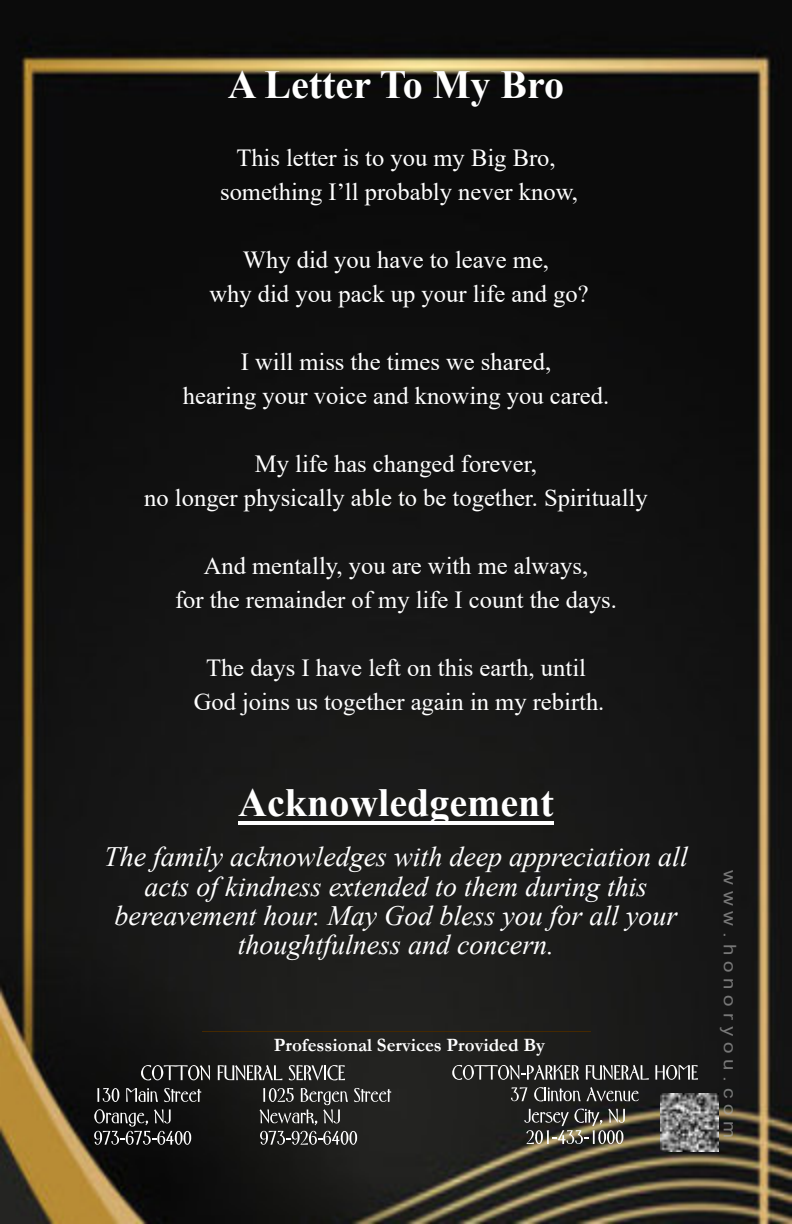
<style>
.page{position:relative;width:792px;height:1224px;background:#fff}
.page>*{position:absolute;margin:0;border:0;box-sizing:border-box;transform-origin:0 0}
.t1{font:700 40px "Times New Roman";color:#fff}
.t2{font:italic 28px/29.2px "Times New Roman";color:#fff;text-align:center}
.t3{font:24.6px/34px "Times New Roman";color:#fff;text-align:center}
.t4{font:700 19px "Garamond";color:#fff}
.t5{font:17.4px "Arial";letter-spacing:.285em;color:rgb(167 167 167/.68);scale:1.18 1}
</style>
<div class="page">
<img style="left:0;top:0;width:792px;height:1224px">
<hr style="left:202px;top:1031px;width:388px;height:1px;background:#452800">
<svg style="left:141px;top:1065px;width:69px;height:15px"></svg>
<svg style="left:218px;top:1065px;width:64px;height:15px"></svg>
<svg style="left:289px;top:1065px;width:56px;height:16px"></svg>
<svg style="left:97px;top:1088px;width:22px;height:14px"></svg>
<svg style="left:126px;top:1088px;width:32px;height:14px"></svg>
<svg style="left:164px;top:1088px;width:37px;height:14px"></svg>
<svg style="left:354px;top:1088px;width:37px;height:14px"></svg>
<svg style="left:260px;top:1088px;width:88px;height:37px;background:#484847"></svg>
<svg style="left:94px;top:1109px;width:97px;height:36px;background:#3b3b3b"></svg>
<svg style="left:260px;top:1131px;width:97px;height:14px"></svg>
<svg style="left:452px;top:1065px;width:127px;height:15px;background:#60605f"></svg>
<svg style="left:586px;top:1065px;width:63px;height:15px"></svg>
<svg style="left:655px;top:1065px;width:43px;height:15px"></svg>
<svg style="left:511px;top:1087px;width:16px;height:14px"></svg>
<svg style="left:534px;top:1087px;width:105px;height:15px;background:#535352"></svg>
<svg style="left:524px;top:1109px;width:101px;height:35px;background:#5f5d54"></svg>
<hr style="left:238px;top:821px;width:316px;height:4px;background:#fff">
<img style="left:660px;top:1094px;width:58px;height:58px">
<h1 class="t1" style="left:228px;top:71px;width:338px">A Letter To My Bro</h1>
<p class="t3" style="left:220px;top:144px;width:359px">This letter is to you my Big Bro, something I’ll probably never know,</p>
<p class="t3" style="left:209px;top:245px;width:381px">Why did you have to leave me,<br>why did you pack up your life and go?</p>
<p class="t3" style="left:183px;top:347px;width:428px">I will miss the times we shared,<br>hearing your voice and knowing you cared.</p>
<p class="t3" style="left:144px;top:449px;width:505px">My life has changed forever,<br>no longer physically able to be together. Spiritually</p>
<p class="t3" style="left:175px;top:551px;width:444px">And mentally, you are with me always,<br>for the remainder of my life I count the days.</p>
<p class="t3" style="left:194px;top:653px;width:412px">The days I have left on this earth, until<br>God joins us together again in my rebirth.</p>
<h1 class="t1" style="left:238px;top:789px;width:317px">Acknowledgement</h1>
<p class="t2" style="left:104px;top:845px;width:585px">The family acknowledges with deep appreciation all acts of kindness extended to them during this bereavement hour. May God bless you for all your thoughtfulness and concern.</p>
<p class="t4" style="left:274px;top:1039px;width:273px">Professional Services Provided By</p>
<p class="t5" style="left:736px;top:870px;width:229px;rotate:90deg">www.honoryou.com</p>
</div>
